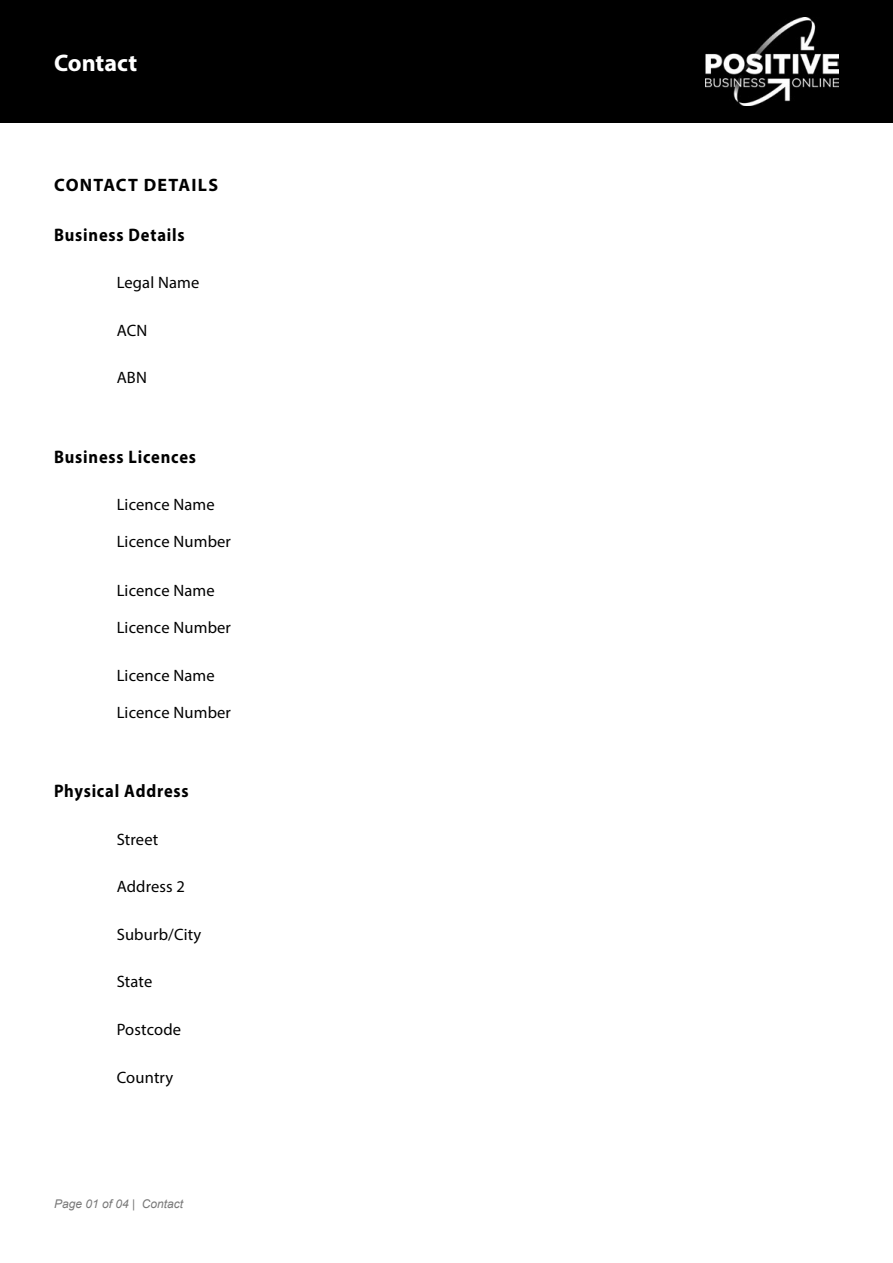
<style>
.page{position:relative;width:893px;height:1263px;background:#fff}
.page>*{position:absolute;margin:0;border:0;box-sizing:border-box;transform-origin:0 0}
.t1{font:700 24px "Myriad Pro";color:#fff}
.t2{font:700 18.15px "Myriad Pro";letter-spacing:.05em;color:#000;scale:.91 1}
.t3{font:700 18px "Myriad Pro";letter-spacing:.07em;color:#000}
.t4{font:16.5px "Myriad Pro";letter-spacing:.01em;color:#000}
.t5{font:italic 12px "Arial";color:#797979}
</style>
<div class="page">
<div style="left:0;top:0;width:893px;height:122px;background:#000"></div>
<img style="left:705px;top:17px;width:134px;height:88px">
<h1 class="t1" style="left:54px;top:47px;width:85px">Contact</h1>
<p class="t3" style="left:54px;top:173px;width:165px">CONTACT DETAILS</p>
<p class="t2" style="left:54px;top:223px;width:145px">Business Details</p>
<p class="t4" style="left:117px;top:273px;width:84px">Legal Name</p>
<p class="t4" style="left:117px;top:320px;width:32px">ACN</p>
<p class="t4" style="left:117px;top:368px;width:32px">ABN</p>
<p class="t2" style="left:54px;top:445px;width:158px">Business Licences</p>
<p class="t4" style="left:117px;top:495px;width:100px">Licence Name</p>
<p class="t4" style="left:117px;top:532px;width:116px">Licence Number</p>
<p class="t4" style="left:117px;top:580px;width:100px">Licence Name</p>
<p class="t4" style="left:117px;top:617px;width:116px">Licence Number</p>
<p class="t4" style="left:117px;top:666px;width:100px">Licence Name</p>
<p class="t4" style="left:117px;top:703px;width:116px">Licence Number</p>
<p class="t2" style="left:54px;top:779px;width:149px">Physical Address</p>
<p class="t4" style="left:117px;top:829px;width:43px">Street</p>
<p class="t4" style="left:117px;top:877px;width:70px">Address 2</p>
<p class="t4" style="left:117px;top:924px;width:86px">Suburb/City</p>
<p class="t4" style="left:117px;top:972px;width:37px">State</p>
<p class="t4" style="left:117px;top:1019px;width:66px">Postcode</p>
<p class="t4" style="left:117px;top:1067px;width:58px">Country</p>
<p class="t5" style="left:54px;top:1196px;width:131px">Page 01 of 04 | Contact</p>
</div>
